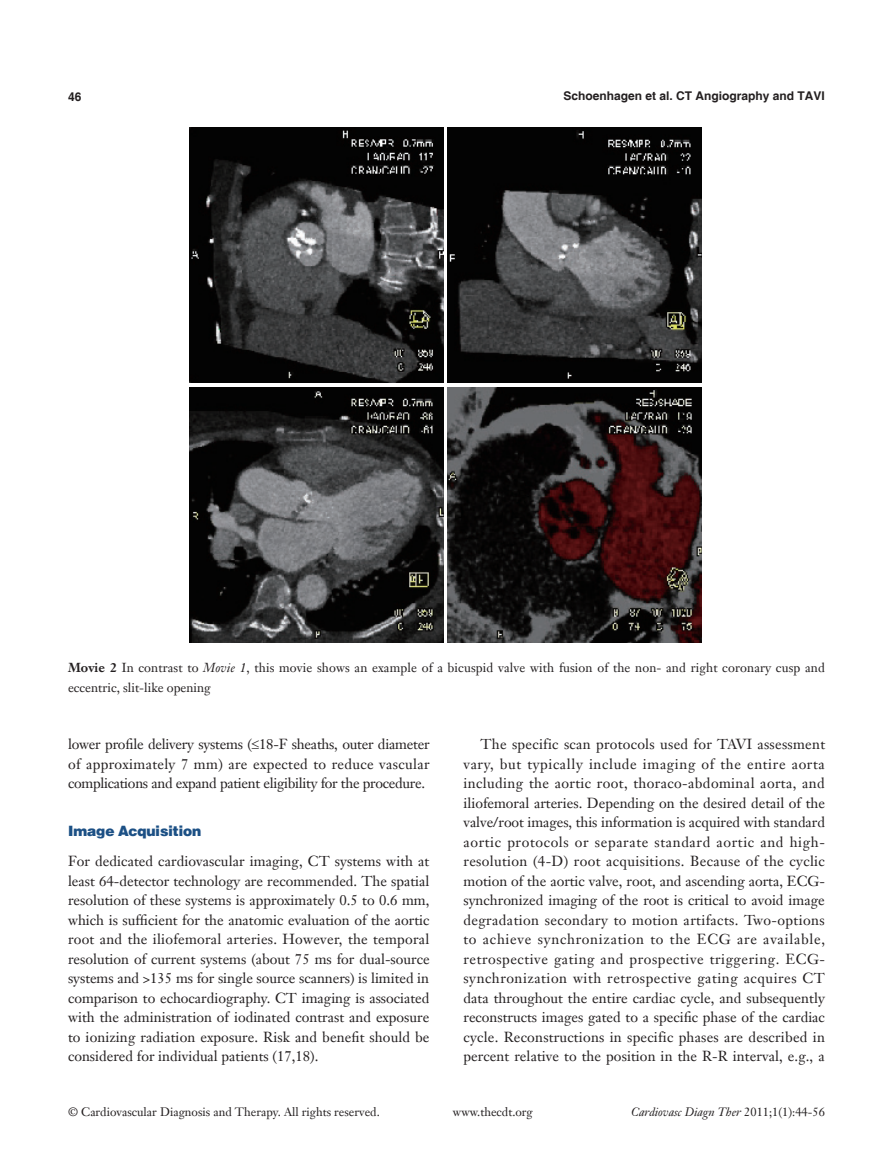
<style>
.page{position:relative;width:893px;height:1170px;background:#fff}
.page>*{position:absolute;margin:0;border:0;box-sizing:border-box;transform-origin:0 0}
.t1{font:14.25px/19.5px "Janson Text LT";color:#231f20;text-align:justify}
.t2{font:900 14.25px "Helvetica";color:#1c5085}
.t3{font:12.75px/19.5px "Janson Text LT";letter-spacing:.01em;color:#231f20}
.t4{font:12px "Janson Text LT";color:#231f20}
.t5{font:700 12px "Helvetica";color:#231f20}
.t6{font:italic 12px "Janson Text LT";color:#231f20}
.s1{font-weight:700}
.s2{font-style:italic}
.s3{font-style:normal}
</style>
<div class="page">
<img style="left:190px;top:128px;width:253px;height:255px">
<img style="left:448px;top:128px;width:253px;height:255px">
<img style="left:190px;top:387px;width:253px;height:255px">
<img style="left:448px;top:387px;width:253px;height:255px">
<p class="t5" style="left:68px;top:89px;width:15px">46</p>
<p class="t5" style="left:564px;top:88px;width:263px">Schoenhagen et al. CT Angiography and TAVI</p>
<p class="t3" style="left:68px;top:657px;width:758px"><span class="s1">Movie 2</span> In contrast to <span class="s2">Movie 1</span>, this movie shows an example of a bicuspid valve with fusion of the non- and right coronary cusp and eccentric, slit-like opening</p>
<p class="t1" style="left:68px;top:734px;width:363px">lower profile delivery systems (≤18-F sheaths, outer diameter of approximately 7 mm) are expected to reduce vascular complications and expand patient eligibility for the procedure.</p>
<p class="t2" style="left:68px;top:821px;width:135px">Image Acquisition</p>
<p class="t1" style="left:68px;top:851px;width:363px">For dedicated cardiovascular imaging, CT systems with at least 64-detector technology are recommended. The spatial resolution of these systems is approximately 0.5 to 0.6 mm, which is sufficient for the anatomic evaluation of the aortic root and the iliofemoral arteries. However, the temporal resolution of current systems (about 75 ms for dual-source systems and &gt;135 ms for single source scanners) is limited in comparison to echocardiography. CT imaging is associated with the administration of iodinated contrast and exposure to ionizing radiation exposure. Risk and benefit should be considered for individual patients (17,18).</p>
<p class="t1" style="left:463px;top:734px;width:363px;text-indent:17px">The specific scan protocols used for TAVI assessment vary, but typically include imaging of the entire aorta including the aortic root, thoraco-abdominal aorta, and iliofemoral arteries. Depending on the desired detail of the valve/root images, this information is acquired with standard aortic protocols or separate standard aortic and high&shy;resolution (4-D) root acquisitions. Because of the cyclic motion of the aortic valve, root, and ascending aorta, ECG&shy;synchronized imaging of the root is critical to avoid image degradation secondary to motion artifacts. Two-options to achieve synchronization to the ECG are available, retrospective gating and prospective triggering. ECG&shy;synchronization with retrospective gating acquires CT data throughout the entire cardiac cycle, and subsequently reconstructs images gated to a specific phase of the cardiac cycle. Reconstructions in specific phases are described in percent relative to the position in the R-R interval, e.g., a</p>
<p class="t4" style="left:68px;top:1104px;width:313px">© Cardiovascular Diagnosis and Therapy. All rights reserved.</p>
<p class="t4" style="left:453px;top:1104px;width:81px">www.thecdt.org</p>
<p class="t6" style="left:631px;top:1104px;width:195px">Cardiovasc Diagn Ther <span class="s3">2011;1(1):44-56</span></p>
</div>
